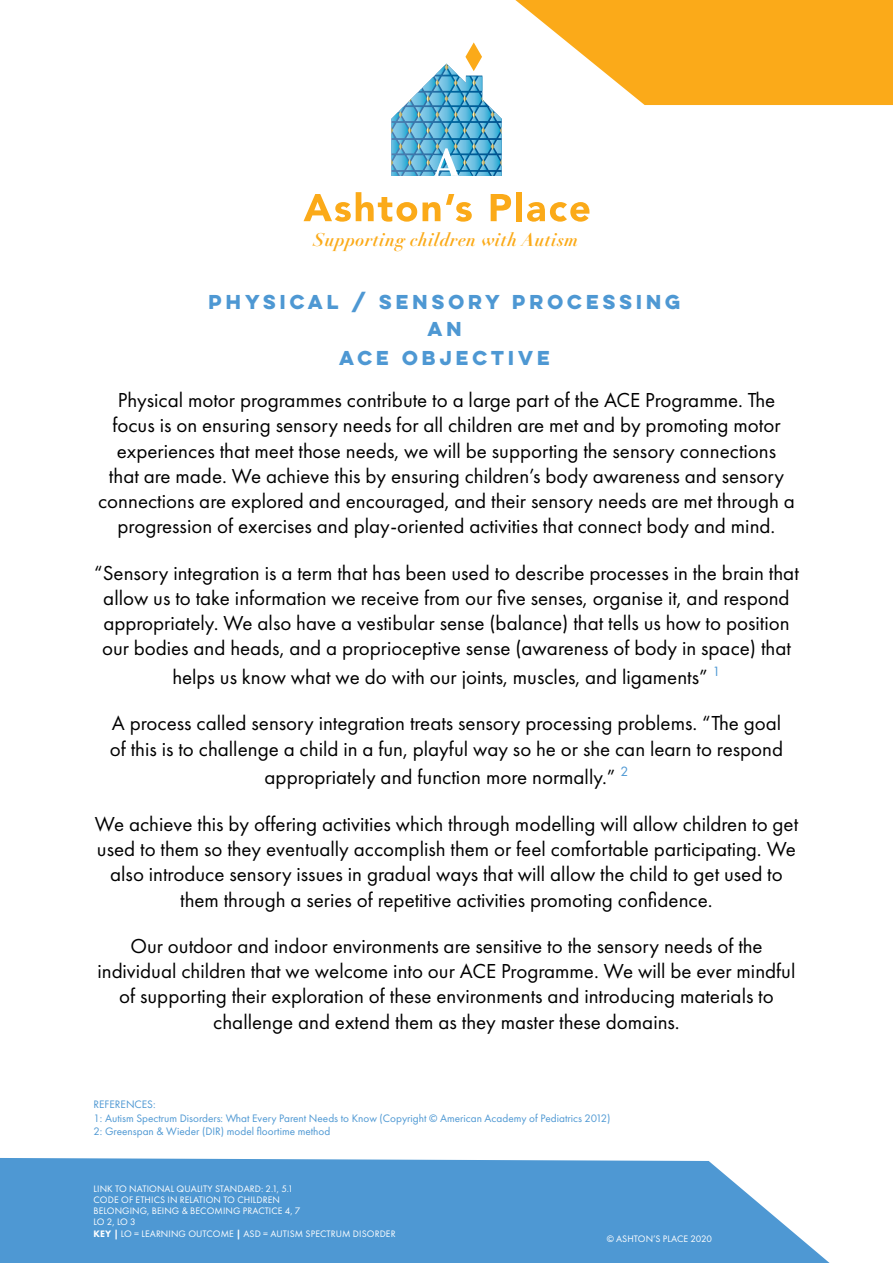
<style>
.page{position:relative;width:893px;height:1263px;background:#fff}
.page>*{position:absolute;margin:0;border:0;box-sizing:border-box;transform-origin:0 0}
.t1{font:21px/25.2px "Futura PT";color:#000;text-align:center}
.t2{font:italic 700 18.15px "Didot LT Pro";letter-spacing:.02em;color:#fbaa19}
.t3{font:700 18px/27px "Lulo Clean One";color:#4e98d3;text-align:center}
.t4{font:11.25px/13.5px "Futura PT";color:#4e98d3}
.t5{font:9.75px "Futura PT";letter-spacing:.01em;color:#fff}
.s1{font-weight:800}
</style>
<div class="page">
<svg style="left:0;top:1158px;width:830px;height:105px;fill:#4e98d3"></svg>
<svg style="left:515px;top:0;width:378px;height:105px"></svg>
<svg style="left:391px;top:42px;width:111px;height:134px"></svg>
<svg style="left:303px;top:192px;width:137px;height:30px"></svg>
<svg style="left:446px;top:194px;width:26px;height:28px"></svg>
<svg style="left:491px;top:194px;width:20px;height:27px"></svg>
<div style="left:516px;top:192px;width:6px;height:29px;background:#fbaa19"></div>
<svg style="left:527px;top:202px;width:62px;height:20px"></svg>
<p class="t2" style="left:313px;top:228px;width:267px">Supporting children with Autism</p>
<p class="t3" style="left:209px;top:288px;width:477px">PHYSICAL / SENSORY PROCESSING<br>AN</p>
<p class="t3" style="left:339px;top:344px;width:216px">ACE OBJECTIVE</p>
<p class="t1" style="left:98px;top:387px;width:698px">Physical motor programmes contribute to a large part of the ACE Programme. The focus is on ensuring sensory needs for all children are met and by promoting motor experiences that meet those needs, we will be supporting the sensory connections<br>that are made. We achieve this by ensuring children’s body awareness and sensory connections are explored and encouraged, and their sensory needs are met through a progression of exercises and play-oriented activities that connect body and mind.</p>
<p class="t1" style="left:94px;top:560px;width:706px">“Sensory integration is a term that has been used to describe processes in the brain that allow us to take information we receive from our five senses, organise it, and respond appropriately. We also have a vestibular sense (balance) that tells us how to position our bodies and heads, and a proprioceptive sense (awareness of body in space) that</p>
<p class="t1" style="left:172px;top:664px;width:550px">helps us know what we do with our joints, muscles, and ligaments” <sup>1</sup></p>
<p class="t1" style="left:110px;top:711px;width:675px;text-align:left">A process called sensory integration treats sensory processing problems. “The goal of this is to challenge a child in a fun, playful way so he or she can learn to respond</p>
<p class="t1" style="left:265px;top:765px;width:365px">appropriately and function more normally.” <sup>2</sup></p>
<p class="t1" style="left:95px;top:811px;width:705px">We achieve this by offering activities which through modelling will allow children to get used to them so they eventually accomplish them or feel comfortable participating. We also introduce sensory issues in gradual ways that will allow the child to get used to them through a series of repetitive activities promoting confidence.</p>
<p class="t1" style="left:98px;top:933px;width:699px">Our outdoor and indoor environments are sensitive to the sensory needs of the individual children that we welcome into our ACE Programme. We will be ever mindful of supporting their exploration of these environments and introducing materials to challenge and extend them as they master these domains.</p>
<p class="t4" style="left:94px;top:1098px;width:518px">REFERENCES:<br>1: Autism Spectrum Disorders: What Every Parent Needs to Know (Copyright © American Academy of Pediatrics 2012)</p>
<p class="t4" style="left:94px;top:1125px;width:238px">2: Greenspan &amp; Wieder (DIR) model floortime method</p>
<p class="t5" style="left:94px;top:1183px;width:201px">LINK TO NATIONAL QUALITY STANDARD: 2.1, 5.1</p>
<p class="t5" style="left:94px;top:1194px;width:188px">CODE OF ETHICS IN RELATION TO CHILDREN</p>
<p class="t5" style="left:94px;top:1205px;width:208px">BELONGING, BEING &amp; BECOMING PRACTICE 4, 7</p>
<p class="t5" style="left:94px;top:1216px;width:44px">LO 2, LO 3</p>
<p class="t5" style="left:94px;top:1228px;width:304px"><span class="s1">KEY |</span> LO = LEARNING OUTCOME <span class="s1">|</span> ASD = AUTISM SPECTRUM DISORDER</p>
<p class="t5" style="left:607px;top:1233px;width:107px">© ASHTON’S PLACE 2020</p>
</div>
